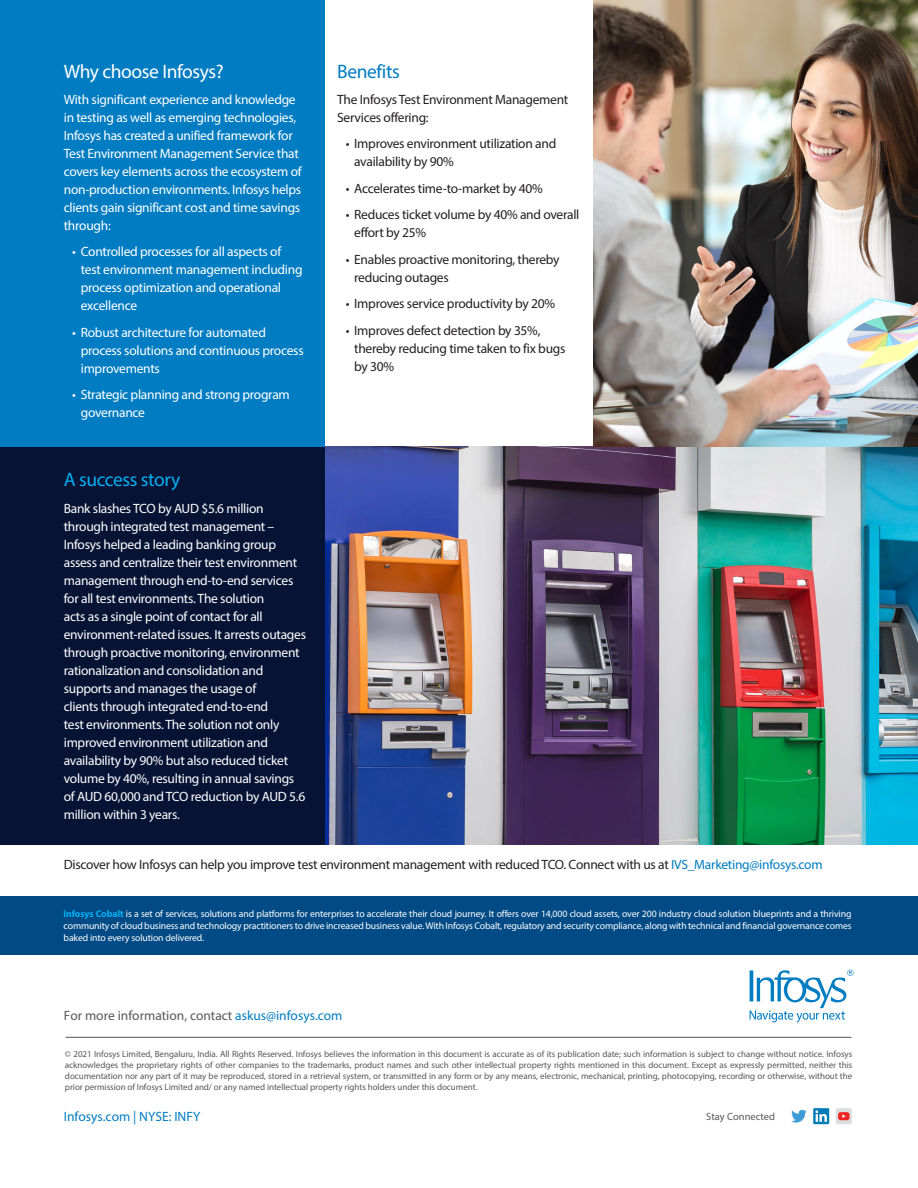
<style>
.page{position:relative;width:918px;height:1188px;background:#fff}
.page>*{position:absolute;margin:0;border:0;box-sizing:border-box;transform-origin:0 0}
.Body_copy{font:19.5px "Myriad Pro";letter-spacing:-.02em;color:#fff}
.Body_copy-2{font:19.5px "Myriad Pro";letter-spacing:-.02em;color:#00aeef}
.Body_copy-3{font:19.5px "Myriad Pro";letter-spacing:-.02em;color:#007cc2}
.Body_copy-4{font:13.5px/18px "Myriad Pro";letter-spacing:-.02em;color:#fff}
.Body_copy-5{font:13.5px/18px "Myriad Pro";letter-spacing:-.02em;color:#231f20}
.t1{font:13.5px "Myriad Pro";color:#57585a}
.t2{font:13.5px "Myriad Pro";color:#007cc2}
.t3{font:10.5px "Myriad Pro";color:#57585a}
.Body_copy-6{font:9.75px/12px "Myriad Pro";letter-spacing:-.015em;color:#fff;text-align:justify}
.t4{font:9px/10.8px "Myriad Pro";letter-spacing:-.005em;color:#57585a;text-align:justify}
.s1{color:#007cc2}
.s2{font-weight:700;color:#00aeef}
</style>
<div class="page">
<svg style="left:791px;top:1110px;width:16px;height:13px"></svg>
<div style="left:813px;top:1108px;width:16px;height:16px;background:#007bb6"></div>
<svg style="left:815px;top:1110px;width:12px;height:12px"></svg>
<div style="left:836px;top:1108px;width:16px;height:16px;background:#dcdde0;border-radius:2px"></div>
<svg style="left:838px;top:1112px;width:12px;height:8px"></svg>
<svg style="left:750px;top:970px;width:104px;height:53px"></svg>
<hr style="left:65px;top:1037px;width:787px;height:1px;background:#57585a">
<div style="left:0;top:896px;width:918px;height:59px;background:#004a85"></div>
<img style="left:324px;top:447px;width:594px;height:398px">
<div style="left:0;top:447px;width:324px;height:398px;background:#061335"></div>
<div style="left:0;top:0;width:324px;height:447px;background:#007cc2"></div>
<img style="left:594px;top:0;width:324px;height:447px">
<p class="Body_copy" style="left:64px;top:60px;width:162px">Why choose Infosys?</p>
<p class="Body_copy-3" style="left:337px;top:60px;width:64px">Benefits</p>
<p class="Body_copy-4" style="left:64px;top:90px;width:239px">With significant experience and knowledge in testing as well as emerging technologies, Infosys has created a unified framework for Test Environment Management Service that covers key elements across the ecosystem of non-production environments. Infosys helps clients gain significant cost and time savings through:</p>
<p class="Body_copy-4" style="left:81px;top:242px;width:223px;text-indent:-9px">• Controlled processes for all aspects of test environment management including process optimization and operational excellence</p>
<p class="Body_copy-4" style="left:81px;top:323px;width:224px;text-indent:-9px">• Robust architecture for automated process solutions and continuous process improvements</p>
<p class="Body_copy-4" style="left:81px;top:385px;width:211px;text-indent:-9px">• Strategic planning and strong program governance</p>
<p class="Body_copy-5" style="left:337px;top:90px;width:233px">The Infosys Test Environment Management<br>Services offering:</p>
<p class="Body_copy-5" style="left:354px;top:134px;width:204px;text-indent:-9px">• Improves environment utilization and availability by 90%</p>
<p class="Body_copy-5" style="left:346px;top:179px;width:199px">• Accelerates time-to-market by 40%</p>
<p class="Body_copy-5" style="left:354px;top:205px;width:227px;text-indent:-9px">• Reduces ticket volume by 40% and overall effort by 25%</p>
<p class="Body_copy-5" style="left:354px;top:250px;width:207px;text-indent:-9px">• Enables proactive monitoring, thereby reducing outages</p>
<p class="Body_copy-5" style="left:346px;top:294px;width:211px">• Improves service productivity by 20%</p>
<p class="Body_copy-5" style="left:354px;top:321px;width:213px;text-indent:-9px">• Improves defect detection by 35%, thereby reducing time taken to fix bugs by 30%</p>
<p class="Body_copy-2" style="left:64px;top:467px;width:118px">A success story</p>
<p class="Body_copy-4" style="left:64px;top:500px;width:244px">Bank slashes TCO by AUD $5.6 million through integrated test management – Infosys helped a leading banking group assess and centralize their test environment management through end-to-end services for all test environments. The solution<br>acts as a single point of contact for all environment-related issues. It arrests outages through proactive monitoring, environment rationalization and consolidation and supports and manages the usage of<br>clients through integrated end-to-end<br>test environments. The solution not only improved environment utilization and availability by 90% but also reduced ticket volume by 40%, resulting in annual savings of AUD 60,000 and TCO reduction by AUD 5.6 million within 3 years.</p>
<p class="Body_copy-5" style="left:64px;top:855px;width:760px">Discover how Infosys can help you improve test environment management with reduced TCO. Connect with us at <span class="s1">IVS_Marketing@infosys.com</span></p>
<p class="Body_copy-6" style="left:64px;top:907px;width:790px"><span class="s2">Infosys Cobalt</span> is a set of services, solutions and platforms for enterprises to accelerate their cloud journey. It offers over 14,000 cloud assets, over 200 industry cloud solution blueprints and a thriving community of cloud business and technology practitioners to drive increased business value. With Infosys Cobalt, regulatory and security compliance, along with technical and financial governance comes baked into every solution delivered.</p>
<p class="t1" style="left:64px;top:1007px;width:280px">For more information, contact <span class="s1">askus@infosys.com</span></p>
<p class="t4" style="left:65px;top:1049px;width:789px">© 2021 Infosys Limited, Bengaluru, India. All Rights Reserved. Infosys believes the information in this document is accurate as of its publication date; such information is subject to change without notice. Infosys acknowledges the proprietary rights of other companies to the trademarks, product names and such other intellectual property rights mentioned in this document. Except as expressly permitted, neither this documentation nor any part of it may be reproduced, stored in a retrieval system, or transmitted in any form or by any means, electronic, mechanical, printing, photocopying, recording or otherwise, without the prior permission of Infosys Limited and/ or any named intellectual property rights holders under this document.</p>
<p class="t2" style="left:64px;top:1108px;width:138px">Infosys.com | NYSE: INFY</p>
<p class="t3" style="left:706px;top:1110px;width:70px">Stay Connected</p>
</div>
